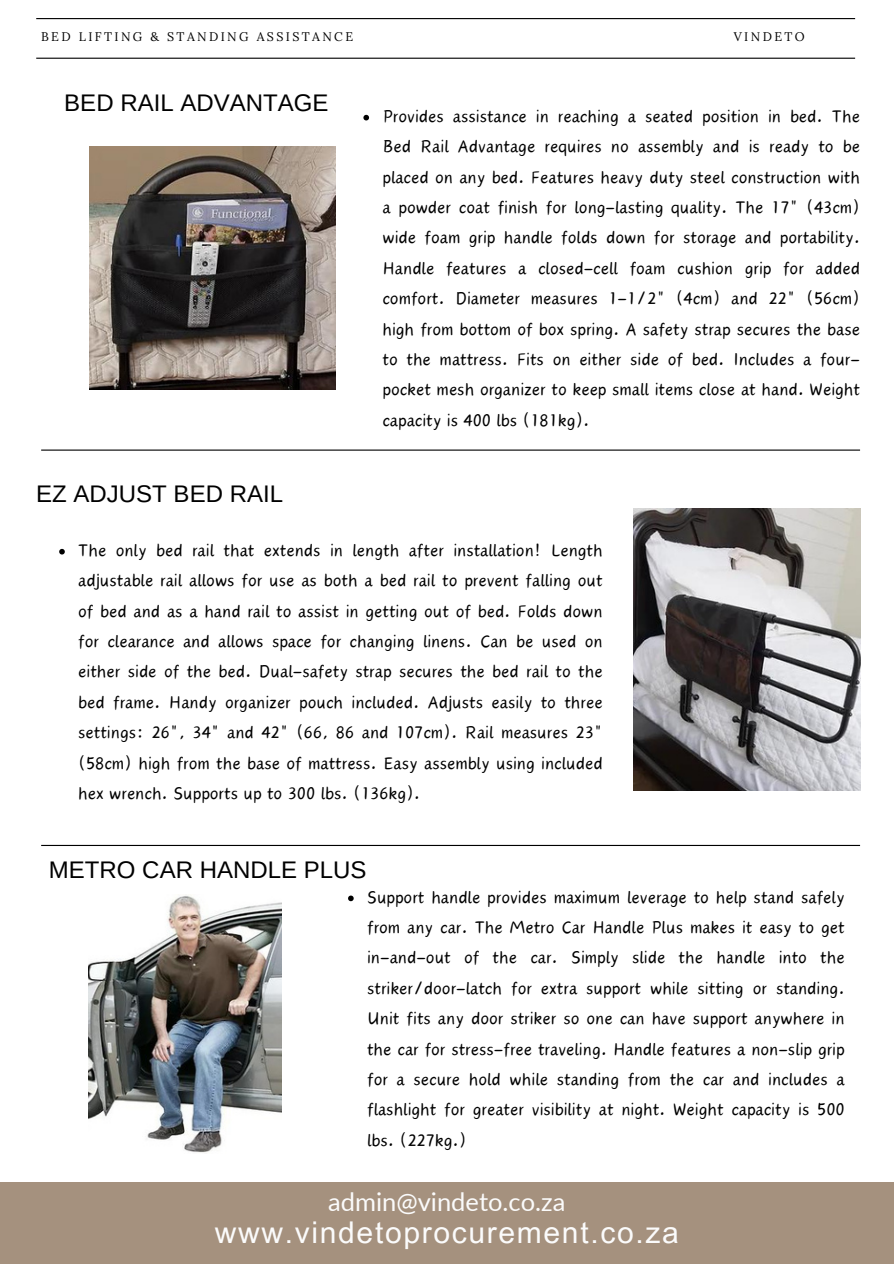
<style>
.page{position:relative;width:894px;height:1264px;background:#fff}
.page>*{position:absolute;margin:0;border:0;box-sizing:border-box;transform-origin:0 0}
.t1{font:30px "Arial MT Pro";letter-spacing:.055em;color:#fbfbfb}
.t2{font:25.5px "Lato";color:#fbfbfb}
.t3{font:24px "Arimo";color:#000}
.t4{font:21.75px/30.3px "Canva Wander World";color:#000;text-align:justify}
.t5{font:12.45px "Lora";letter-spacing:.19em;color:#000}
</style>
<div class="page">
<hr style="left:36px;top:18px;width:818px;height:1px;background:#000">
<hr style="left:36px;top:58px;width:818px;height:1px;background:#000">
<hr style="left:41px;top:449px;width:818px;height:1px;background:#000">
<div style="left:0;top:1181px;width:893px;height:82px;background:#a5917e"></div>
<img style="left:89px;top:147px;width:247px;height:243px">
<img style="left:633px;top:508px;width:227px;height:282px">
<svg style="left:363px;top:115px;width:6px;height:5px"></svg>
<svg style="left:59px;top:549px;width:6px;height:5px"></svg>
<hr style="left:41px;top:844px;width:818px;height:2px;background:#000">
<img style="left:89px;top:895px;width:192px;height:258px">
<svg style="left:348px;top:895px;width:5px;height:6px"></svg>
<p class="t5" style="left:41px;top:28px;width:313px">BED LIFTING &amp; STANDING ASSISTANCE</p>
<h2 class="t5" style="left:733px;top:28px;width:72px">VINDETO</h2>
<p class="t3" style="left:64px;top:90px;width:265px">BED RAIL ADVANTAGE</p>
<h2 class="t3" style="left:36px;top:480px;width:248px">EZ ADJUST BED RAIL</h2>
<p class="t4" style="left:382px;top:101px;width:479px">Provides assistance in reaching a seated position in bed. The Bed Rail Advantage requires no assembly and is ready to be placed on any bed. Features heavy duty steel construction with a powder coat finish for long-lasting quality. The 17" (43cm) wide foam grip handle folds down for storage and portability.<br>Handle features a closed-cell foam cushion grip for added comfort. Diameter measures 1-1/2" (4cm) and 22" (56cm) high from bottom of box spring. A safety strap secures the base to the mattress. Fits on either side of bed. Includes a four&shy;pocket mesh organizer to keep small items close at hand. Weight capacity is 400 lbs (181kg).</p>
<p class="t4" style="left:78px;top:535px;width:526px">The only bed rail that extends in length after installation! Length adjustable rail allows for use as both a bed rail to prevent falling out of bed and as a hand rail to assist in getting out of bed. Folds down for clearance and allows space for changing linens. Can be used on either side of the bed. Dual-safety strap secures the bed rail to the bed frame. Handy organizer pouch included. Adjusts easily to three settings: 26", 34" and 42" (66, 86 and 107cm). Rail measures 23" (58cm) high from the base of mattress. Easy assembly using included hex wrench. Supports up to 300 lbs. (136kg).</p>
<h3 class="t3" style="left:49px;top:856px;width:319px">METRO CAR HANDLE PLUS</h3>
<h1 class="t4" style="left:367px;top:881px;width:479px">Support handle provides maximum leverage to help stand safely from any car. The Metro Car Handle Plus makes it easy to get in-and-out of the car. Simply slide the handle into the striker/door-latch for extra support while sitting or standing.<br>Unit fits any door striker so one can have support anywhere in the car for stress-free traveling. Handle features a non-slip grip for a secure hold while standing from the car and includes a flashlight for greater visibility at night. Weight capacity is 500 lbs. (227kg.)</h1>
<p class="t2" style="left:328px;top:1185px;width:239px">admin@vindeto.co.za</p>
<p class="t1" style="left:215px;top:1221px;width:465px">www.vindetoprocurement.co.za</p>
</div>
